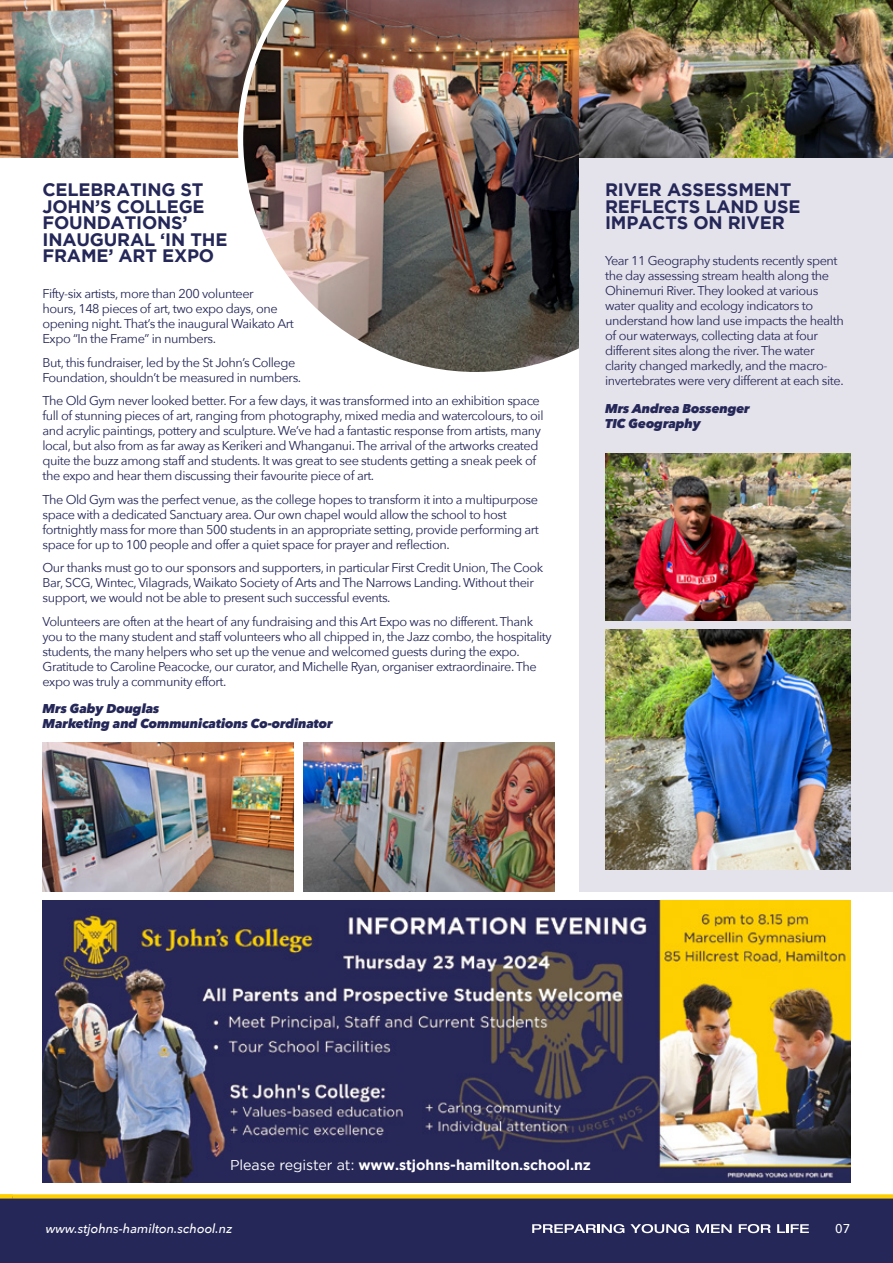
<style>
.page{position:relative;width:893px;height:1263px;background:#fff}
.page>*{position:absolute;margin:0;border:0;box-sizing:border-box;transform-origin:0 0}
.t1{font:700 18px/16.5px "Gotham";letter-spacing:-.01em;color:#242757}
.t2{font:700 14.25px "Gotham";letter-spacing:-.005em;color:#fff}
.t3{font:12.75px/15px "Avenir Next";letter-spacing:-.035em;color:#242757}
.t4{font:italic 800 12.75px/15px "Avenir Next";letter-spacing:-.01em;color:#242757}
.t5{font:italic 500 12.75px "Avenir Next";color:#fff}
.t6{font:500 12.75px "Avenir Next";color:#fff}
.s1{font-weight:400}
</style>
<div class="page">
<img style="left:0;top:0;width:235px;height:157px">
<img style="left:235px;top:0;width:345px;height:380px">
<div style="left:580px;top:59px;width:313px;height:832px;background:#e4e2eb"></div>
<img style="left:43px;top:742px;width:250px;height:149px">
<img style="left:580px;top:0;width:313px;height:157px">
<img style="left:605px;top:630px;width:245px;height:239px">
<img style="left:605px;top:453px;width:245px;height:168px">
<img style="left:303px;top:742px;width:251px;height:149px">
<img style="left:43px;top:900px;width:807px;height:283px">
<svg style="left:0;top:1194px;width:893px;height:69px;background:#363655"></svg>
<h1 class="t1" style="left:43px;top:181px;width:186px">CELEBRATING ST<br>JOHN’S COLLEGE<br>FOUNDATIONS’<br>INAUGURAL ‘IN THE<br>FRAME’ ART EXPO</h1>
<p class="t3" style="left:43px;top:286px;width:253px">Fifty-six artists, more than 200 volunteer<br>hours, 148 pieces of art, two expo days, one opening night. That’s the inaugural Waikato Art Expo “In the Frame” in numbers.</p>
<p class="t3" style="left:43px;top:354px;width:260px">But, this fundraiser, led by the St John’s College<br>Foundation, shouldn’t be measured in numbers.</p>
<p class="t3" style="left:43px;top:393px;width:502px">The Old Gym never looked better. For a few days, it was transformed into an exhibition space full of stunning pieces of art, ranging from photography, mixed media and watercolours, to oil and acrylic paintings, pottery and sculpture. We’ve had a fantastic response from artists, many local, but also from as far away as Kerikeri and Whanganui. The arrival of the artworks created quite the buzz among staff and students. It was great to see students getting a sneak peek of the expo and hear them discussing their favourite piece of art.</p>
<p class="t3" style="left:43px;top:491px;width:498px">The Old Gym was the perfect venue, as the college hopes to transform it into a multipurpose space with a dedicated Sanctuary area. Our own chapel would allow the school to host fortnightly mass for more than 500 students in an appropriate setting, provide performing art space for up to 100 people and offer a quiet space for prayer and reflection.</p>
<p class="t3" style="left:43px;top:560px;width:502px">Our thanks must go to our sponsors and supporters, in particular First Credit Union, The Cook<br>Bar, SCG, Wintec, Vilagrads, Waikato Society of Arts and The Narrows Landing. Without their support, we would not be able to present such successful events.</p>
<p class="t3" style="left:43px;top:613px;width:511px">Volunteers are often at the heart of any fundraising and this Art Expo was no different. Thank you to the many student and staff volunteers who all chipped in, the Jazz combo, the hospitality students, the many helpers who set up the venue and welcomed guests during the expo.<br>Gratitude to Caroline Peacocke, our curator, and Michelle Ryan, organiser extraordinaire. The expo was truly a community effort.</p>
<p class="t4" style="left:43px;top:701px;width:292px">Mrs Gaby Douglas<br>Marketing and Communications Co-ordinator</p>
<h1 class="t1" style="left:605px;top:181px;width:197px">RIVER ASSESSMENT<br>REFLECTS LAND USE<br>IMPACTS ON RIVER</h1>
<p class="t3" style="left:605px;top:253px;width:240px">Year 11 Geography students recently spent the day assessing stream health along the Ohinemuri River. They looked at various water quality and ecology indicators to understand how land use impacts the health of our waterways, collecting data at four different sites along the river. The water clarity changed markedly, and the macro&shy;invertebrates were very different at each site.</p>
<p class="t4" style="left:605px;top:401px;width:146px">Mrs Andrea Bossenger<br>TIC Geography</p>
<p class="t2" style="left:230px;top:1156px;width:362px"><span class="s1">Please register at:</span> www.stjohns-hamilton.school.nz</p>
<p class="t5" style="left:46px;top:1218px;width:188px">www.stjohns-hamilton.school.nz</p>
<p class="t6" style="left:835px;top:1218px;width:17px">07</p>
</div>
